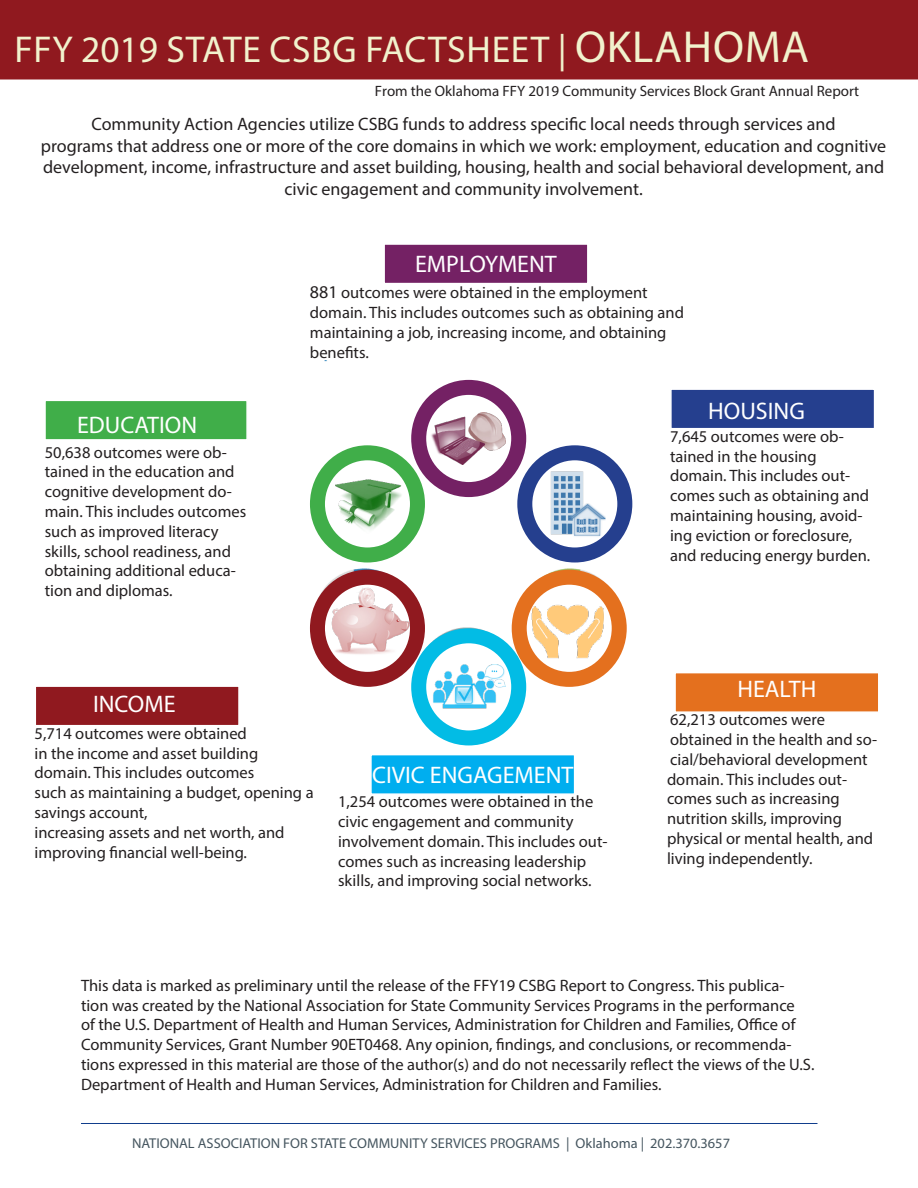
<style>
.page{position:relative;width:918px;height:1188px;background:#fff}
.page>*{position:absolute;margin:0;border:0;box-sizing:border-box;transform-origin:0 0}
.t1{font:37.5px "Myriad Pro";letter-spacing:.02em;color:#f1f2cd}
.t2{font:24px "Myriad Pro";color:#fff}
.t3{font:18px/21.6px "Myriad Pro";color:#231f20;text-align:center}
.t4{font:16.5px/19.8px "Myriad Pro";color:#231f20}
.t5{font:15px "Myriad Pro";color:#231f20}
.t6{font:14.25px "Myriad Pro";color:#45555f}
.s1{font-size:45px}
.s2{font-size:18px}
</style>
<div class="page">
<div style="left:0;top:0;width:918px;height:80px;background:#90191f"></div>
<hr style="left:81px;top:1123px;width:737px;height:1px;background:#103d8c">
<img style="left:310px;top:360px;width:323px;height:386px">
<svg style="left:419px;top:387px;width:100px;height:103px"></svg>
<div style="left:411px;top:380px;width:115px;height:117px;border:15px solid #742164;border-radius:50%"></div>
<svg style="left:317px;top:453px;width:100px;height:102px"></svg>
<div style="left:310px;top:445px;width:115px;height:117px;border:15px solid #40ae49;border-radius:50%"></div>
<svg style="left:525px;top:453px;width:100px;height:102px"></svg>
<div style="left:517px;top:445px;width:115px;height:117px;border:15px solid #253f8e;border-radius:50%"></div>
<svg style="left:519px;top:577px;width:100px;height:102px"></svg>
<div style="left:512px;top:570px;width:115px;height:117px;border:15px solid #e4701e;border-radius:50%"></div>
<svg style="left:317px;top:577px;width:100px;height:102px"></svg>
<div style="left:310px;top:570px;width:115px;height:117px;border:15px solid #90191f;border-radius:50%"></div>
<svg style="left:419px;top:636px;width:100px;height:102px"></svg>
<div style="left:411px;top:628px;width:115px;height:117px;border:15px solid #02bce5;border-radius:50%"></div>
<div style="left:383px;top:243px;width:206px;height:41px;background:#742164;border:2px solid #fff"></div>
<div style="left:44px;top:400px;width:204px;height:41px;background:#40ae49;border:2px solid #fff"></div>
<div style="left:35px;top:685px;width:205px;height:41px;background:#90191f;border:2px solid #fff"></div>
<div style="left:670px;top:388px;width:205px;height:41px;background:#253f8e;border:2px solid #fff"></div>
<div style="left:674px;top:672px;width:206px;height:41px;background:#e4701e;border:2px solid #fff"></div>
<div style="left:370px;top:754px;width:205px;height:41px;background:#00aeef;border:2px solid #fff"></div>
<img style="left:431px;top:413px;width:74px;height:51px">
<img style="left:330px;top:474px;width:73px;height:61px">
<img style="left:328px;top:585px;width:83px;height:72px">
<img style="left:549px;top:471px;width:56px;height:66px">
<img style="left:528px;top:594px;width:83px;height:72px">
<img style="left:431px;top:665px;width:74px;height:44px">
<p class="t1" style="left:15px;top:26px;width:796px">FFY 2019 STATE CSBG FACTSHEET | <span class="s1">OKLAHOMA</span></p>
<p class="t5" style="left:375px;top:82px;width:486px">From the Oklahoma FFY 2019 Community Services Block Grant Annual Report</p>
<p class="t3" style="left:92px;top:113px;width:746px">Community Action Agencies utilize CSBG funds to address specific local needs through services and</p>
<p class="t3" style="left:41px;top:135px;width:847px">programs that address one or more of the core domains in which we work: employment, education and cognitive development, income, infrastructure and asset building, housing, health and social behavioral development, and civic engagement and community involvement.</p>
<p class="t2" style="left:415px;top:249px;width:143px">EMPLOYMENT</p>
<p class="t2" style="left:77px;top:410px;width:122px">EDUCATION</p>
<p class="t4" style="left:45px;top:442px;width:203px">50,638 outcomes were ob&shy;tained in the education and cognitive development do&shy;main. This includes outcomes such as improved literacy skills, school readiness, and obtaining additional educa&shy;tion and diplomas.</p>
<p class="t4" style="left:310px;top:283px;width:376px"><span class="s2">881</span> outcomes were obtained in the employment domain. This includes outcomes such as obtaining and maintaining a job, increasing income, and obtaining benefits.</p>
<p class="t2" style="left:708px;top:396px;width:98px">HOUSING</p>
<p class="t4" style="left:670px;top:426px;width:175px">7,645 outcomes were ob&shy;tained in the housing</p>
<p class="t4" style="left:670px;top:466px;width:202px">domain. This includes out&shy;comes such as obtaining and maintaining housing, avoid&shy;ing eviction or foreclosure, and reducing energy burden.</p>
<p class="t2" style="left:93px;top:689px;width:84px">INCOME</p>
<p class="t4" style="left:35px;top:723px;width:281px">5,714 outcomes were obtained<br>in the income and asset building domain. This includes outcomes<br>such as maintaining a budget, opening a savings account,</p>
<p class="t4" style="left:35px;top:822px;width:251px">increasing assets and net worth, and</p>
<p class="t4" style="left:35px;top:842px;width:214px">improving financial well-being.</p>
<p class="t2" style="left:372px;top:760px;width:203px">CIVIC ENGAGEMENT</p>
<p class="t4" style="left:338px;top:792px;width:271px">1,254 outcomes were obtained in the civic engagement and community involvement domain. This includes out&shy;comes such as increasing leadership skills, and improving social networks.</p>
<p class="t2" style="left:737px;top:674px;width:80px">HEALTH</p>
<p class="t4" style="left:670px;top:710px;width:209px">62,213 outcomes were obtained in the health and so&shy;cial/behavioral development</p>
<p class="t4" style="left:667px;top:769px;width:208px">domain. This includes out&shy;comes such as increasing nutrition skills, improving physical or mental health, and living independently.</p>
<p class="t4" style="left:81px;top:975px;width:735px">This data is marked as preliminary until the release of the FFY19 CSBG Report to Congress. This publica&shy;tion was created by the National Association for State Community Services Programs in the performance<br>of the U.S. Department of Health and Human Services, Administration for Children and Families, Office of Community Services, Grant Number 90ET0468. Any opinion, findings, and conclusions, or recommenda&shy;tions expressed in this material are those of the author(s) and do not necessarily reflect the views of the U.S.<br>Department of Health and Human Services, Administration for Children and Families.</p>
<p class="t6" style="left:132px;top:1134px;width:600px">NATIONAL ASSOCIATION FOR STATE COMMUNITY SERVICES PROGRAMS | Oklahoma | 202.370.3657</p>
</div>
